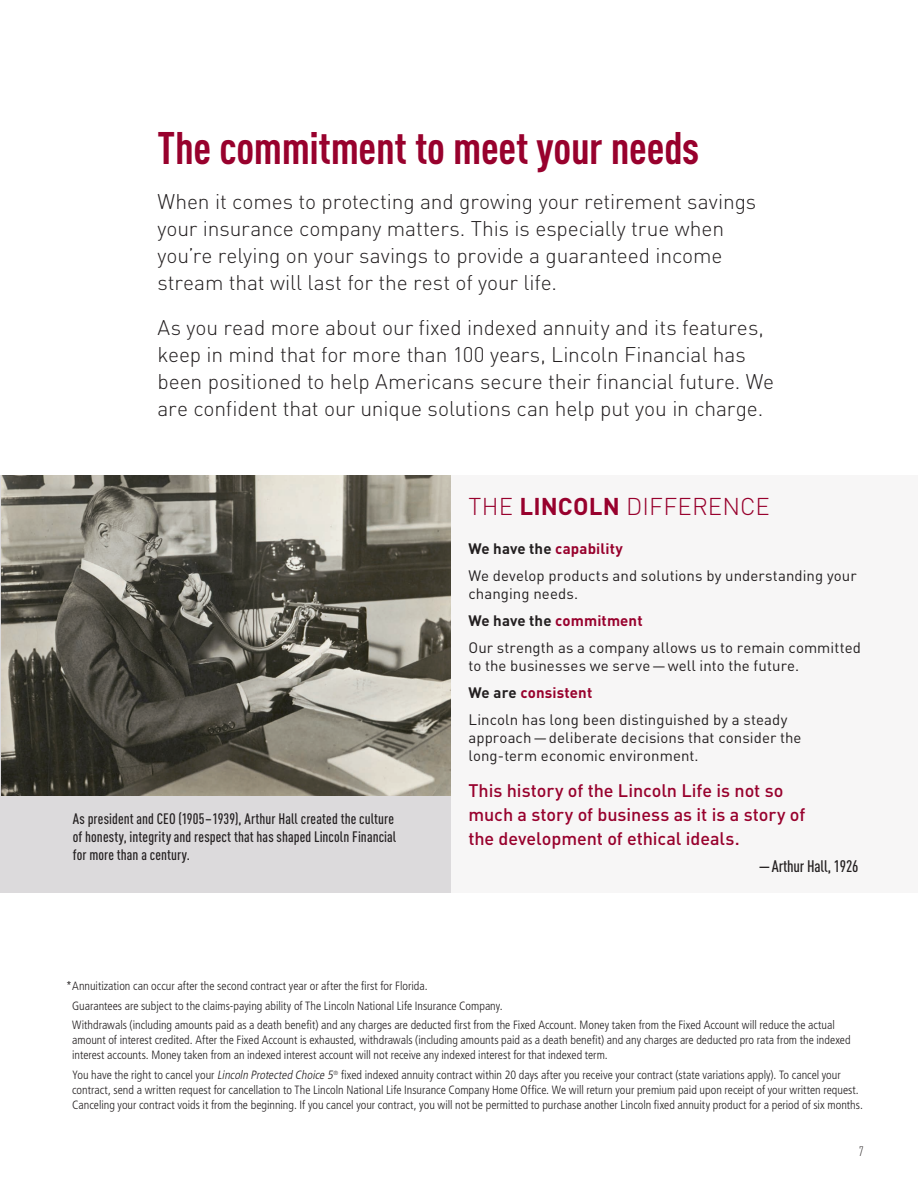
<style>
.page{position:relative;width:918px;height:1188px;background:#fff}
.page>*{position:absolute;margin:0;border:0;box-sizing:border-box;transform-origin:0 0}
.t1{font:700 condensed 45px "DIN Pro";letter-spacing:-.005em;color:#98012d}
.t2{font:300 24px "DIN Pro";letter-spacing:.005em;color:#98012d}
.t3{font:300 21px/27px "DIN Pro";letter-spacing:-.005em;color:#231f20}
.t4{font:500 18px/24px "DIN Pro";letter-spacing:-.005em;color:#98012d}
.t5{font:500 condensed 16.5px "DIN Pro";letter-spacing:-.01em;color:#231f20}
.t6{font:15px/27px "DIN Pro";letter-spacing:.005em;color:#231f20}
.t7{font:500 condensed 15px/18px "DIN Pro";letter-spacing:.01em;color:#231f20}
.t8{font:300 condensed 13.5px "DIN Pro";color:#231f20}
.t9{font:300 condensed 12px/15px "Frutiger LT Std";color:#231f20}
.s1{font-weight:700}
.s2{font-weight:700;color:#98012d}
.s3{font-style:italic}
</style>
<div class="page">
<div style="left:450px;top:475px;width:468px;height:417px;background:#f7f6f6"></div>
<div style="left:0;top:475px;width:450px;height:417px;background:#dcdadc"></div>
<img style="left:2px;top:475px;width:448px;height:321px">
<h1 class="t1" style="left:158px;top:115px;width:543px">The commitment to meet your needs</h1>
<h3 class="t3" style="left:158px;top:186px;width:600px">When it comes to protecting and growing your retirement savings your insurance company matters. This is especially true when you’re relying on your savings to provide a guaranteed income stream that will last for the rest of your life.</h3>
<p class="t3" style="left:158px;top:312px;width:618px">As you read more about our fixed indexed annuity and its features, keep in mind that for more than 100 years, Lincoln Financial has been positioned to help Americans secure their financial future. We are confident that our unique solutions can help put you in charge.</p>
<p class="t7" style="left:73px;top:809px;width:325px">As president and CEO (1905–1939), Arthur Hall created the culture of honesty, integrity and respect that has shaped Lincoln Financial for more than a century.</p>
<h2 class="t2" style="left:469px;top:488px;width:303px">THE <span class="s1">LINCOLN</span> DIFFERENCE</h2>
<p class="t6" style="left:468px;top:534px;width:390px"><span class="s1">We have the</span> <span class="s2">capability<br></span>We develop products and solutions by understanding your</p>
<p class="t6" style="left:468px;top:579px;width:394px">changing needs.<br><span class="s1">We have the</span> <span class="s2">commitment<br></span>Our strength as a company allows us to remain committed</p>
<p class="t6" style="left:468px;top:651px;width:332px">to the businesses we serve—well into the future.<br><span class="s1">We are</span> <span class="s2">consistent<br></span>Lincoln has long been distinguished by a steady</p>
<p class="t6" style="left:468px;top:727px;width:335px;line-height:18px">approach—deliberate decisions that consider the long-term economic environment.</p>
<h3 class="t4" style="left:468px;top:777px;width:338px">This history of the Lincoln Life is not so much a story of business as it is a story of the development of ethical ideals.</h3>
<h3 class="t5" style="left:759px;top:854px;width:101px">—Arthur Hall, 1926</h3>
<p class="t9" style="left:72px;top:977px;width:764px;line-height:19.5px;text-indent:-6px">*Annuitization can occur after the second contract year or after the first for Florida.<br>Guarantees are subject to the claims-paying ability of The Lincoln National Life Insurance Company.<br>Withdrawals (including amounts paid as a death benefit) and any charges are deducted first from the Fixed Account. Money taken from the Fixed Account will reduce the actual</p>
<p class="t9" style="left:72px;top:1033px;width:780px">amount of interest credited. After the Fixed Account is exhausted, withdrawals (including amounts paid as a death benefit) and any charges are deducted pro rata from the indexed interest accounts. Money taken from an indexed interest account will not receive any indexed interest for that indexed term.</p>
<p class="t9" style="left:72px;top:1067px;width:792px">You have the right to cancel your <span class="s3">Lincoln Protected Choice 5</span><sup>®</sup> fixed indexed annuity contract within 20 days after you receive your contract (state variations apply). To cancel your contract, send a written request for cancellation to The Lincoln National Life Insurance Company Home Office. We will return your premium paid upon receipt of your written request.<br>Canceling your contract voids it from the beginning. If you cancel your contract, you will not be permitted to purchase another Lincoln fixed annuity product for a period of six months.</p>
<p class="t8" style="left:859px;top:1142px;width:6px">7</p>
</div>
